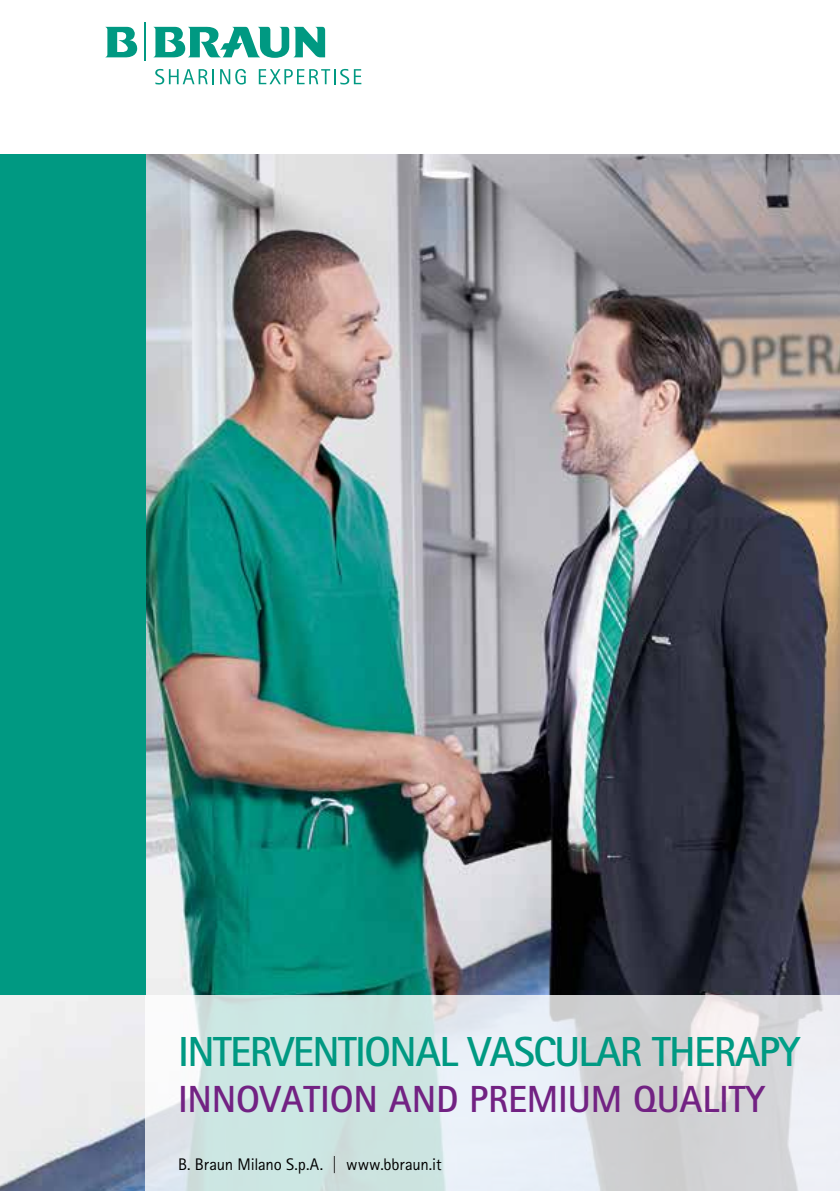
<style>
.page{position:relative;width:840px;height:1191px;background:#fff}
.page>*{position:absolute;margin:0;border:0;box-sizing:border-box;transform-origin:0 0}
.t1{font:700 42px "Rotis Sans Serif Pro";letter-spacing:-.035em;color:#009982}
.t2{font:700 37.8px "Rotis Sans Serif Pro";letter-spacing:-.005em;color:#722283}
.t3{font:16.8px "Rotis Sans Serif Pro";letter-spacing:-.015em;color:#000}
.s1{color:#00a088}
</style>
<div class="page">
<img style="left:0;top:155px;width:839px;height:1036px">
<svg style="left:145px;top:995px;width:694px;height:196px;background:#d9e3e5"></svg>
<svg style="left:155px;top:69px;width:59px;height:15px"></svg>
<svg style="left:220px;top:69px;width:26px;height:15px"></svg>
<svg style="left:258px;top:69px;width:103px;height:15px"></svg>
<svg style="left:105px;top:27px;width:32px;height:31px"></svg>
<svg style="left:153px;top:26px;width:172px;height:32px"></svg>
<hr style="left:144px;top:22px;width:2px;height:39px;background:#009982">
<div style="left:0;top:155px;width:145px;height:840px;background:#009982"></div>
<h1 class="t1" style="left:178px;top:1024px;width:623px">INTERVENTIONAL VASCULAR THERAP<span class="s1">Y</span></h1>
<h2 class="t2" style="left:178px;top:1075px;width:588px">INNOVATION AND PREMIUM QUALITY</h2>
<p class="t3" style="left:178px;top:1154px;width:265px">B. Braun Milano S.p.A. | www.bbraun.it</p>
</div>
